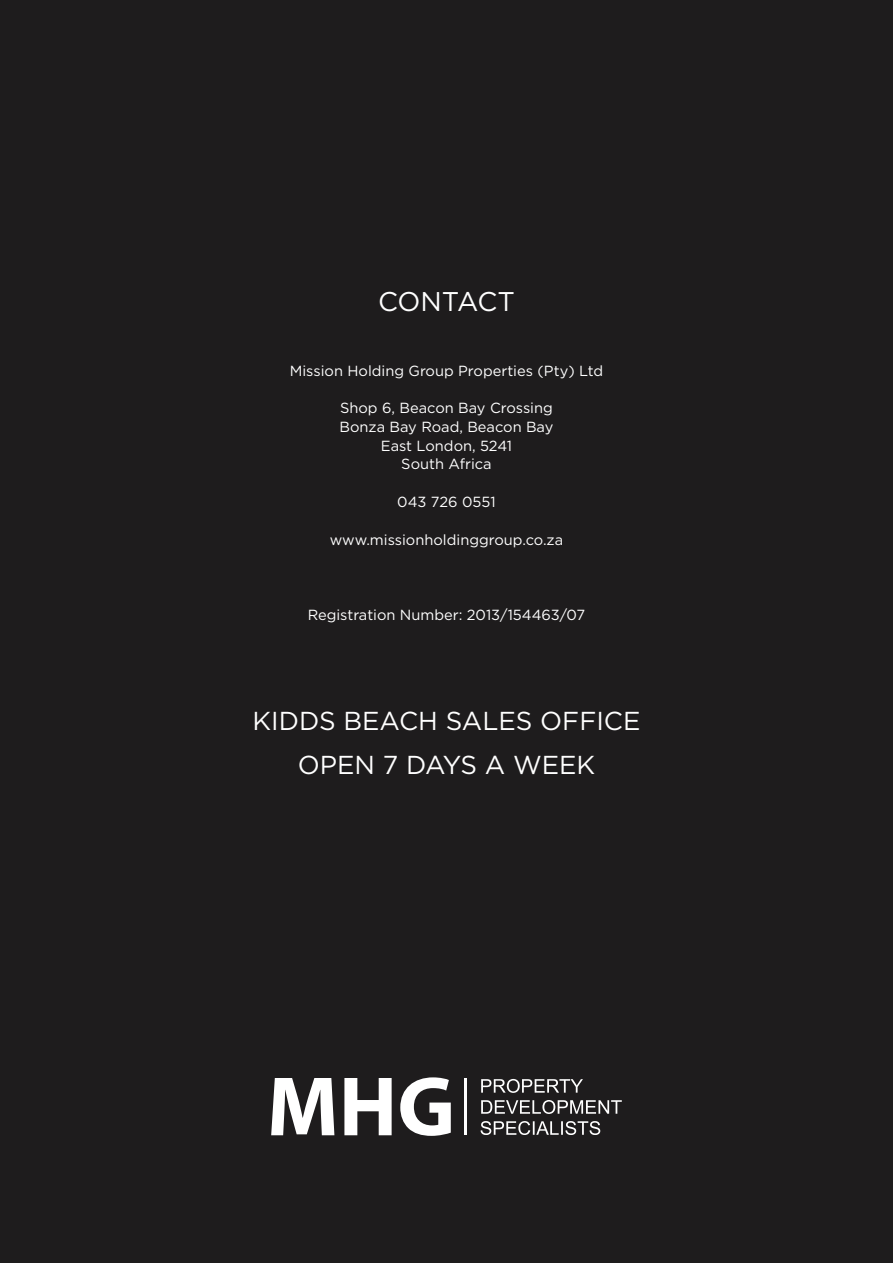
<style>
.page{position:relative;width:893px;height:1263px;background:#1e1c1d}
.page>*{position:absolute;margin:0;border:0;box-sizing:border-box;transform-origin:0 0}
.t1{font:27px "Gotham HTF";letter-spacing:-.01em;color:#fff}
.t2{font:25.95px/44px "Gotham HTF";color:#fff;text-align:center}
.t3{font:14.7px/18.9px "Gotham HTF";color:#fff;text-align:center}
</style>
<div class="page">
<svg style="left:271px;top:1077px;width:180px;height:59px"></svg>
<svg style="left:481px;top:1079px;width:141px;height:56px"></svg>
<hr style="left:465px;top:1079px;width:2px;height:56px;background:#fff">
<h1 class="t1" style="left:378px;top:287px;width:138px">CONTACT</h1>
<p class="t3" style="left:290px;top:362px;width:315px">Mission Holding Group Properties (Pty) Ltd</p>
<p class="t3" style="left:339px;top:398px;width:215px">Shop 6, Beacon Bay Crossing<br>Bonza Bay Road, Beacon Bay<br>East London, 5241<br>South Africa</p>
<p class="t3" style="left:397px;top:492px;width:100px">043 726 0551</p>
<p class="t3" style="left:330px;top:530px;width:235px">www.missionholdinggroup.co.za</p>
<p class="t3" style="left:308px;top:605px;width:279px">Registration Number: 2013/154463/07</p>
<h2 class="t2" style="left:253px;top:699px;width:389px">KIDDS BEACH SALES OFFICE<br>OPEN 7 DAYS A WEEK</h2>
</div>
